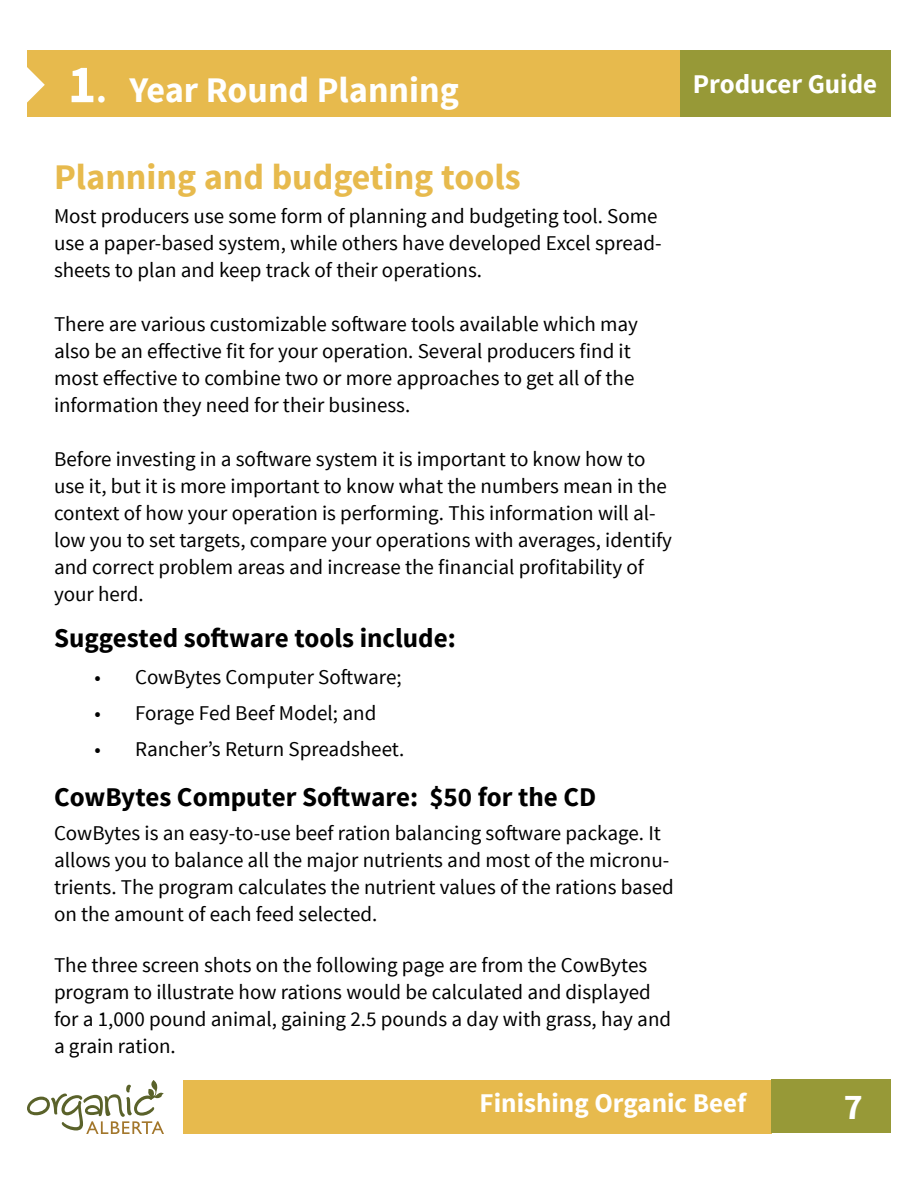
<style>
.page{position:relative;width:918px;height:1188px;background:#fff}
.page>*{position:absolute;margin:0;border:0;box-sizing:border-box;transform-origin:0 0}
.t1{font:700 36px "Source Sans Pro";color:#e7ba4d}
.t2{font:700 36px "Source Sans Pro";color:#fff}
.t3{font:700 27px "Source Sans Pro";color:#000}
.t4{font:700 27px "Source Sans Pro";color:#fff}
.t5{font:21px/27px "Source Sans Pro";color:#000}
.s1{font-size:54px}
</style>
<div class="page">
<div style="left:27px;top:50px;width:864px;height:67px;background:#e7ba4d"></div>
<svg style="left:27px;top:67px;width:18px;height:36px"></svg>
<div style="left:680px;top:50px;width:211px;height:67px;background:#979937"></div>
<div style="left:183px;top:1080px;width:589px;height:54px;background:#e7ba4d"></div>
<div style="left:772px;top:1079px;width:119px;height:54px;background:#979937"></div>
<svg style="left:27px;top:1080px;width:137px;height:54px"></svg>
<h1 class="t2" style="left:68px;top:67px;width:393px"><span class="s1">1</span>. Year Round Planning</h1>
<h1 class="t1" style="left:54px;top:154px;width:468px">Planning and budgeting tools</h1>
<p class="t5" style="left:54px;top:203px;width:609px">Most producers use some form of planning and budgeting tool. Some use a paper-based system, while others have developed Excel spread&shy;sheets to plan and keep track of their operations.</p>
<p class="t5" style="left:54px;top:311px;width:586px">There are various customizable software tools available which may also be an effective fit for your operation. Several producers find it most effective to combine two or more approaches to get all of the information they need for their business.</p>
<p class="t5" style="left:54px;top:446px;width:620px">Before investing in a software system it is important to know how to use it, but it is more important to know what the numbers mean in the context of how your operation is performing. This information will al&shy;low you to set targets, compare your operations with averages, identify and correct problem areas and increase the financial profitability of your herd.</p>
<p class="t3" style="left:54px;top:620px;width:403px">Suggested software tools include:</p>
<p class="t5" style="left:95px;top:664px;width:309px">• CowBytes Computer Software;</p>
<p class="t5" style="left:95px;top:700px;width:283px">• Forage Fed Beef Model; and</p>
<p class="t5" style="left:95px;top:736px;width:311px">• Rancher’s Return Spreadsheet.</p>
<p class="t3" style="left:54px;top:780px;width:544px">CowBytes Computer Software: $50 for the CD</p>
<p class="t5" style="left:54px;top:820px;width:621px">CowBytes is an easy-to-use beef ration balancing software package. It allows you to balance all the major nutrients and most of the micronu&shy;trients. The program calculates the nutrient values of the rations based on the amount of each feed selected.</p>
<p class="t5" style="left:54px;top:952px;width:619px">The three screen shots on the following page are from the CowBytes program to illustrate how rations would be calculated and displayed for a 1,000 pound animal, gaining 2.5 pounds a day with grass, hay and a grain ration.</p>
<p class="t4" style="left:693px;top:67px;width:186px">Producer Guide</p>
<p class="t4" style="left:480px;top:1086px;width:268px">Finishing Organic Beef</p>
<h1 class="t2" style="left:844px;top:1084px;width:21px">7</h1>
</div>
